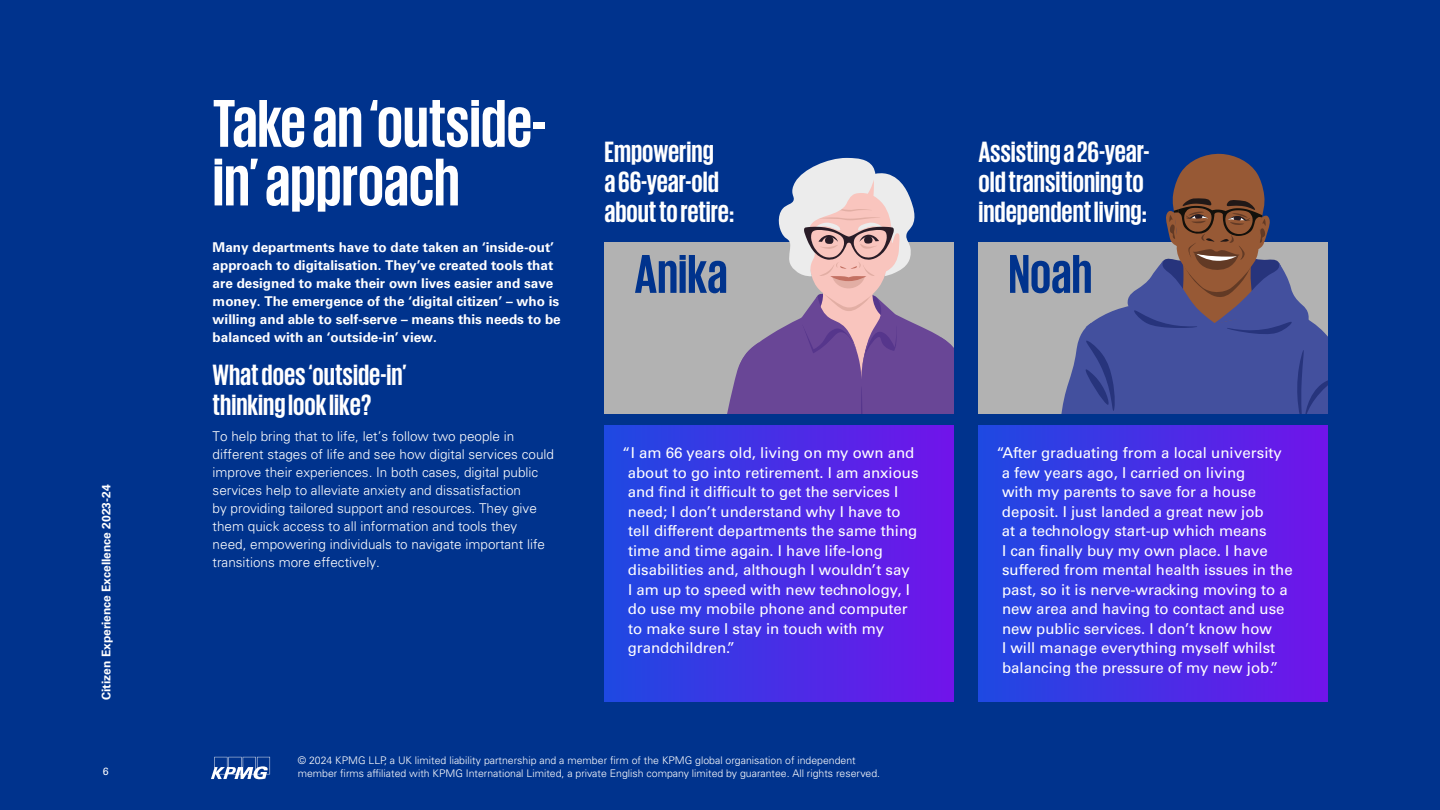
<style>
.page{position:relative;width:1440px;height:810px;background:#00338d}
.page>*{position:absolute;margin:0;border:0;box-sizing:border-box;transform-origin:0 0}
.t1{font:700 69px/58.7px "KPMG";color:#fff}
.t2{font:700 55.95px "KPMG";color:#00338d}
.t3{font:700 30px/30px "KPMG";color:#fff}
.t4{font:15px/19.5px "Univers LT Std";color:#fff}
.t5{font:300 13.5px/18px "Univers LT Std";color:#fff}
.t6{font:700 13.5px/18px "Univers LT Std";color:#fff}
.t7{font:700 12px "Univers LT Std";color:#fff}
.t8{font:300 10.5px/12.6px "Univers LT Std";color:#fff}
.t9{font:10.5px "Univers LT Std";color:#fff}
</style>
<div class="page">
<div style="left:604px;top:242px;width:350px;height:171px;background:#b2b2b2"></div>
<svg style="left:727px;top:158px;width:227px;height:255px"></svg>
<div style="left:604px;top:425px;width:350px;height:276px;background:linear-gradient(to right,#1e49e2,#7114ea)"></div>
<div style="left:978px;top:242px;width:350px;height:171px;background:#b2b2b2"></div>
<svg style="left:1061px;top:154px;width:267px;height:259px"></svg>
<div style="left:978px;top:425px;width:350px;height:276px;background:linear-gradient(to right,#1e49e2,#7114ea)"></div>
<svg style="left:211px;top:757px;width:59px;height:22px"></svg>
<p class="t7" style="left:99px;top:700px;width:217px;rotate:-90deg">Citizen Experience Excellence 2023-24</p>
<p class="t9" style="left:103px;top:765px;width:7px">6</p>
<h1 class="t1" style="left:213px;top:92px;width:335px">Take an ‘outside&shy;in’ approach</h1>
<p class="t6" style="left:213px;top:238px;width:350px">Many departments have to date taken an ‘inside-out’ approach to digitalisation. They’ve created tools that are designed to make their own lives easier and save money. The emergence of the ‘digital citizen’ – who is willing and able to self-serve – means this needs to be balanced with an ‘outside-in’ view.</p>
<h3 class="t3" style="left:213px;top:359px;width:196px">What does ‘outside-in’ thinking look like?</h3>
<p class="t5" style="left:213px;top:427px;width:343px">To help bring that to life, let’s follow two people in different stages of life and see how digital services could improve their experiences. In both cases, digital public services help to alleviate anxiety and dissatisfaction<br>by providing tailored support and resources. They give them quick access to all information and tools they need, empowering individuals to navigate important life transitions more effectively.</p>
<h3 class="t3" style="left:604px;top:136px;width:131px">Empowering<br>a 66-year-old about to retire:</h3>
<h2 class="t2" style="left:634px;top:246px;width:95px">Anika</h2>
<p class="t4" style="left:628px;top:443px;width:292px;text-indent:-5px">“I am 66 years old, living on my own and about to go into retirement. I am anxious and find it difficult to get the services I need; I don’t understand why I have to tell different departments the same thing time and time again. I have life-long disabilities and, although I wouldn’t say<br>I am up to speed with new technology, I do use my mobile phone and computer to make sure I stay in touch with my grandchildren.”</p>
<p class="t8" style="left:298px;top:754px;width:584px">© 2024 KPMG LLP, a UK limited liability partnership and a member firm of the KPMG global organisation of independent member firms affiliated with KPMG International Limited, a private English company limited by guarantee. All rights reserved.</p>
<h3 class="t3" style="left:978px;top:136px;width:172px">Assisting a 26-year&shy;old transitioning to independent living:</h3>
<h2 class="t2" style="left:1008px;top:246px;width:85px">Noah</h2>
<p class="t4" style="left:1001px;top:443px;width:292px;text-indent:-5px">“After graduating from a local university a few years ago, I carried on living<br>with my parents to save for a house deposit. I just landed a great new job<br>at a technology start-up which means<br>I can finally buy my own place. I have suffered from mental health issues in the past, so it is nerve-wracking moving to a new area and having to contact and use new public services. I don’t know how<br>I will manage everything myself whilst balancing the pressure of my new job.”</p>
</div>
